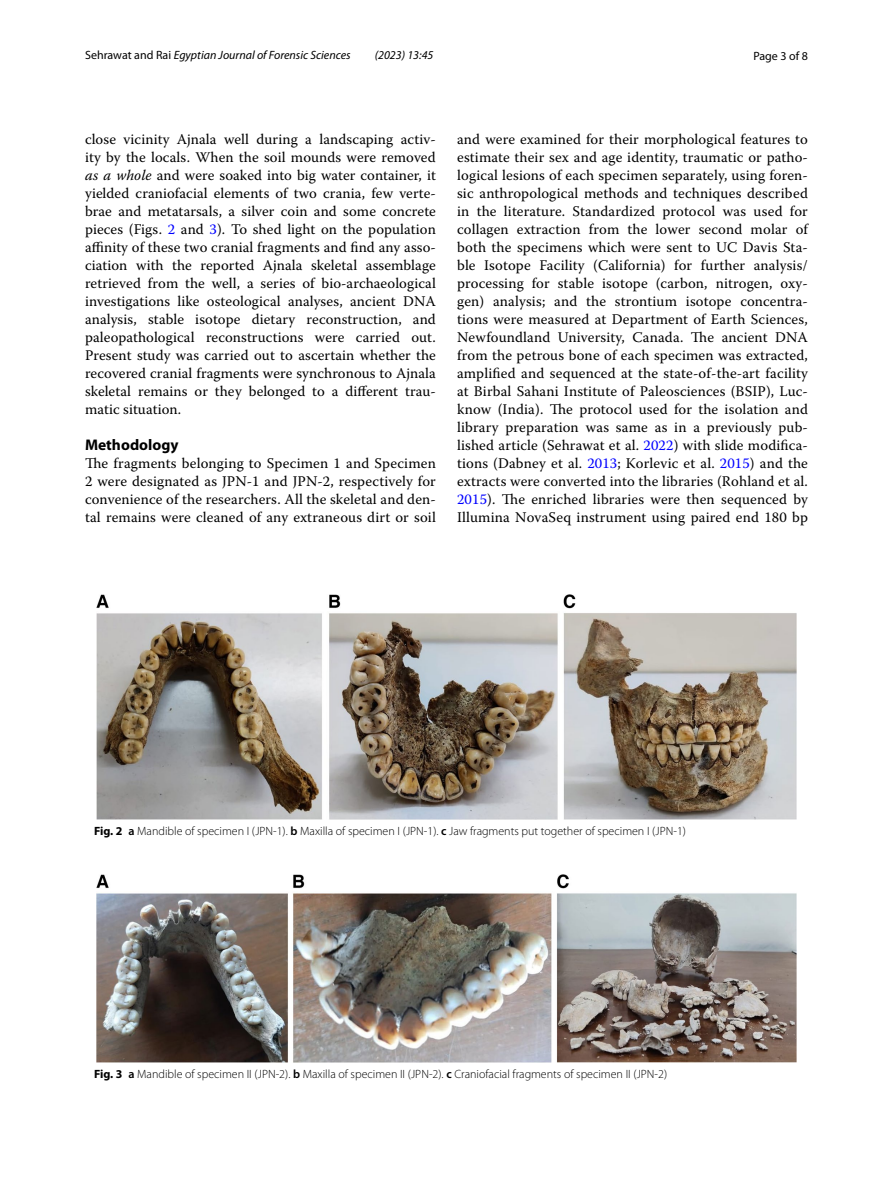
<style>
.page{position:relative;width:893px;height:1187px;background:#fff}
.page>*{position:absolute;margin:0;border:0;box-sizing:border-box;transform-origin:0 0}
.t1{font:700 15.45px "Myriad Pro";color:#000}
.t2{font:14.7px/18px "Warnock Pro";letter-spacing:.01em;color:#000;text-align:justify}
.t3{font:300 12px "Myriad Pro";color:#000}
.t4{font:italic 12px "Myriad Pro";color:#000}
.t5{font:12px "Myriad Pro";color:#000}
.s1{font-style:normal}
.s2{font-style:italic}
.s3{color:#00f}
.s4{font-weight:700}
.s5{font-weight:600}
</style>
<div class="page">
<img style="left:96px;top:594px;width:701px;height:225px">
<img style="left:96px;top:874px;width:701px;height:188px">
<p class="t4" style="left:85px;top:48px;width:267px"><span class="s1">Sehrawat and Rai</span> Egyptian Journal of Forensic Sciences</p>
<p class="t4" style="left:375px;top:48px;width:60px">(2023) 13:45</p>
<p class="t5" style="left:753px;top:48px;width:56px">Page 3 of 8</p>
<p class="t2" style="left:85px;top:130px;width:352px">close vicinity Ajnala well during a landscaping activ&shy;ity by the locals. When the soil mounds were removed <span class="s2">as a whole</span> and were soaked into big water container, it yielded craniofacial elements of two crania, few verte&shy;brae and metatarsals, a silver coin and some concrete pieces (Figs. <span class="s3">2</span> and <span class="s3">3</span>). To shed light on the population affinity of these two cranial fragments and find any asso&shy;ciation with the reported Ajnala skeletal assemblage retrieved from the well, a series of bio-archaeological investigations like osteological analyses, ancient DNA analysis, stable isotope dietary reconstruction, and paleopathological reconstructions were carried out.<br>Present study was carried out to ascertain whether the recovered cranial fragments were synchronous to Ajnala skeletal remains or they belonged to a different trau&shy;matic situation.</p>
<p class="t1" style="left:85px;top:434px;width:95px">Methodology</p>
<p class="t2" style="left:85px;top:454px;width:352px">The fragments belonging to Specimen 1 and Specimen 2 were designated as JPN-1 and JPN-2, respectively for convenience of the researchers. All the skeletal and den&shy;tal remains were cleaned of any extraneous dirt or soil</p>
<p class="t2" style="left:457px;top:130px;width:352px">and were examined for their morphological features to estimate their sex and age identity, traumatic or patho&shy;logical lesions of each specimen separately, using foren&shy;sic anthropological methods and techniques described in the literature. Standardized protocol was used for collagen extraction from the lower second molar of both the specimens which were sent to UC Davis Sta&shy;ble Isotope Facility (California) for further analysis/ processing for stable isotope (carbon, nitrogen, oxy&shy;gen) analysis; and the strontium isotope concentra&shy;tions were measured at Department of Earth Sciences, Newfoundland University, Canada. The ancient DNA from the petrous bone of each specimen was extracted, amplified and sequenced at the state-of-the-art facility at Birbal Sahani Institute of Paleosciences (BSIP), Luc&shy;know (India). The protocol used for the isolation and library preparation was same as in a previously pub&shy;lished article (Sehrawat et al. <span class="s3">2022</span>) with slide modifica&shy;tions (Dabney et al. <span class="s3">2013</span>; Korlevic et al. <span class="s3">2015</span>) and the extracts were converted into the libraries (Rohland et al.<br><span class="s3">2015</span>). The enriched libraries were then sequenced by Illumina NovaSeq instrument using paired end 180 bp</p>
<p class="t3" style="left:94px;top:823px;width:593px"><span class="s4">Fig. 2</span> <span class="s5">a</span> Mandible of specimen I (JPN-1). <span class="s5">b</span> Maxilla of specimen I (JPN-1). <span class="s5">c</span> Jaw fragments put together of specimen I (JPN-1)</p>
<p class="t3" style="left:94px;top:1067px;width:575px"><span class="s4">Fig. 3</span> <span class="s5">a</span> Mandible of specimen II (JPN-2). <span class="s5">b</span> Maxilla of specimen II (JPN-2). <span class="s5">c</span> Craniofacial fragments of specimen II (JPN-2)</p>
</div>
